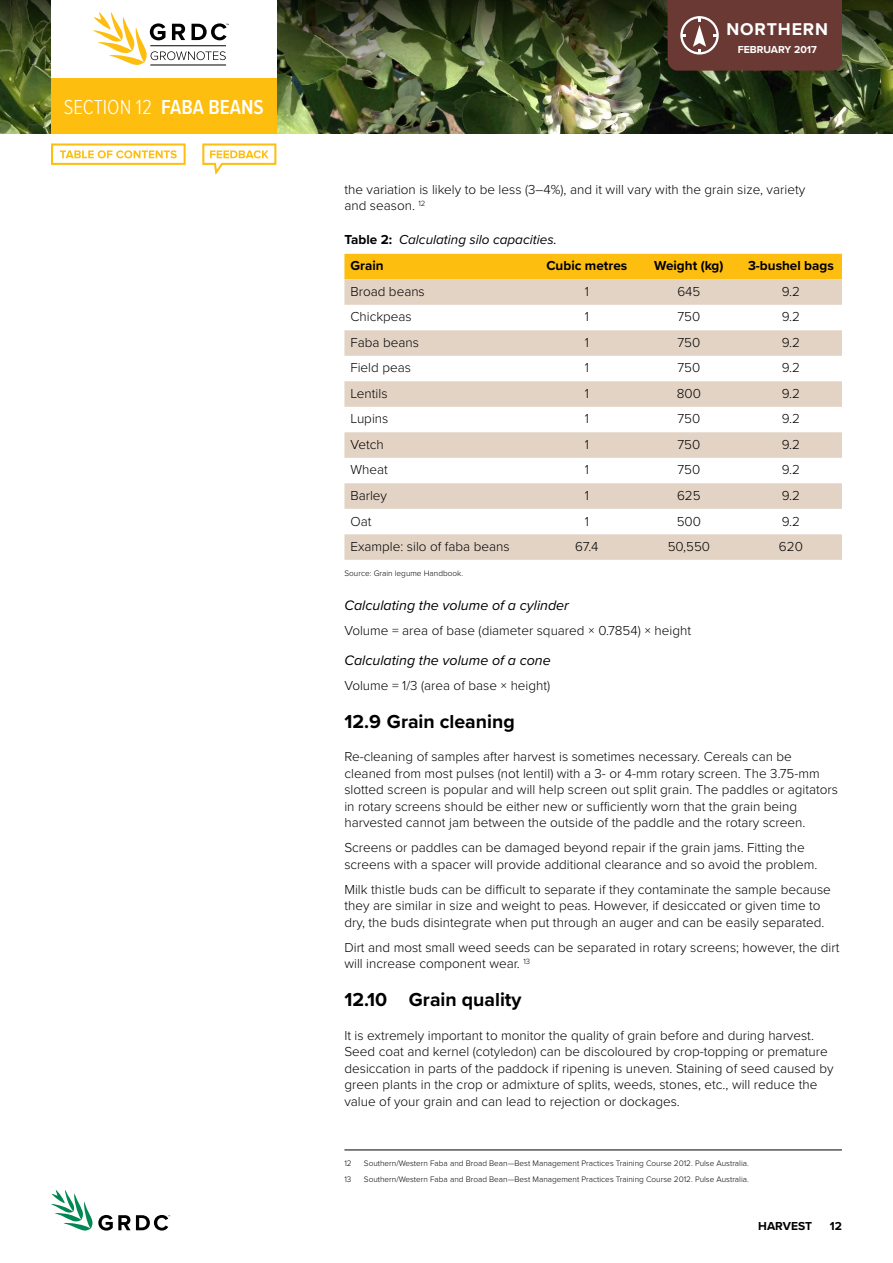
<style>
.page{position:relative;width:893px;height:1263px;background:#fff}
.page>*{position:absolute;margin:0;border:0;box-sizing:border-box;transform-origin:0 0}
.t1{font:300 21px "Proxima Nova Cond";color:#fff}
.t2{font:600 21px "Proxima Nova Cond";color:#fff}
.t3{font:700 19.5px "Proxima Nova";color:#000}
.t4{font:700 17.7px "Proxima Nova";letter-spacing:.05em;color:#fff}
.t5{font:italic 14.25px "Proxima Nova";color:#000}
.t6{font:300 13.5px/16.5px "Proxima Nova";color:#000}
.t7{font:italic 13.5px/26.8px "Proxima Nova";color:#000}
.t8{font:700 13.5px "Proxima Nova";color:#000}
.t9{font:700 12px "Proxima Nova";color:#000}
.t10{font:700 10.5px "Proxima Nova";color:#fff}
.t11{font:300 8.25px "Proxima Nova";color:#000}
.s1{font-weight:600}
.s2{font-weight:700;font-style:normal}
</style>
<div class="page">
<img style="left:0;top:117px;width:893px;height:16px">
<img style="left:0;top:0;width:893px;height:117px">
<svg style="left:51px;top:1190px;width:119px;height:41px"></svg>
<div style="left:51px;top:0;width:225px;height:81px;background:#fff"></div>
<div style="left:51px;top:78px;width:225px;height:55px;background:#febe10"></div>
<svg style="left:51px;top:143px;width:135px;height:22px"></svg>
<svg style="left:202px;top:143px;width:74px;height:32px"></svg>
<div style="left:668px;top:0;width:174px;height:71px;background:#6b3934"></div>
<hr style="left:150px;top:65px;width:76px;height:1px;background:#000">
<svg style="left:93px;top:12px;width:136px;height:53px"></svg>
<div style="left:344px;top:254px;width:498px;height:25px;background:#febe10"></div>
<svg style="left:344px;top:279px;width:498px;height:281px;fill:#e3d3c5"></svg>
<hr style="left:344px;top:1149px;width:498px;height:1px;background:#000">
<h1 class="t1" style="left:64px;top:91px;width:109px">SECTION 12 <span class="s1">FABA</span></h1>
<h1 class="t2" style="left:209px;top:91px;width:12px">BEANS</h1>
<h3 class="t4" style="left:726px;top:19px;width:103px">NORTHERN</h3>
<p class="t10" style="left:738px;top:41px;width:81px">February 2017</p>
<p class="t6" style="left:344px;top:180px;width:462px">the variation is likely to be less (3–4%), and it will vary with the grain size, variety and season. <sup>12</sup></p>
<p class="t7" style="left:350px;top:225px;width:208px;text-indent:-6px"><span class="s2">Table 2:</span> Calculating silo capacities.<br><span class="s2">Grain</span></p>
<p class="t8" style="left:546px;top:256px;width:82px">Cubic metres</p>
<p class="t8" style="left:654px;top:256px;width:71px">Weight (kg)</p>
<p class="t8" style="left:748px;top:256px;width:87px">3-bushel bags</p>
<p class="t6" style="left:350px;top:282px;width:76px">Broad beans</p>
<p class="t6" style="left:585px;top:282px;width:6px">1</p>
<p class="t6" style="left:677px;top:282px;width:25px">645</p>
<p class="t6" style="left:782px;top:282px;width:20px">9.2</p>
<p class="t6" style="left:350px;top:308px;width:63px">Chickpeas</p>
<p class="t6" style="left:585px;top:308px;width:6px">1</p>
<p class="t6" style="left:677px;top:308px;width:24px">750</p>
<p class="t6" style="left:782px;top:308px;width:20px">9.2</p>
<p class="t6" style="left:350px;top:333px;width:70px">Faba beans</p>
<p class="t6" style="left:585px;top:333px;width:6px">1</p>
<p class="t6" style="left:677px;top:333px;width:24px">750</p>
<p class="t6" style="left:782px;top:333px;width:20px">9.2</p>
<p class="t6" style="left:350px;top:359px;width:62px">Field peas</p>
<p class="t6" style="left:585px;top:359px;width:6px">1</p>
<p class="t6" style="left:677px;top:359px;width:24px">750</p>
<p class="t6" style="left:782px;top:359px;width:20px">9.2</p>
<p class="t6" style="left:350px;top:384px;width:39px">Lentils</p>
<p class="t6" style="left:585px;top:384px;width:6px">1</p>
<p class="t6" style="left:677px;top:384px;width:26px">800</p>
<p class="t6" style="left:782px;top:384px;width:20px">9.2</p>
<p class="t6" style="left:350px;top:410px;width:39px">Lupins</p>
<p class="t6" style="left:585px;top:410px;width:6px">1</p>
<p class="t6" style="left:677px;top:410px;width:24px">750</p>
<p class="t6" style="left:782px;top:410px;width:20px">9.2</p>
<p class="t6" style="left:350px;top:435px;width:35px">Vetch</p>
<p class="t6" style="left:585px;top:435px;width:6px">1</p>
<p class="t6" style="left:677px;top:435px;width:24px">750</p>
<p class="t6" style="left:782px;top:435px;width:20px">9.2</p>
<p class="t6" style="left:350px;top:461px;width:39px">Wheat</p>
<p class="t6" style="left:585px;top:461px;width:6px">1</p>
<p class="t6" style="left:677px;top:461px;width:24px">750</p>
<p class="t6" style="left:782px;top:461px;width:20px">9.2</p>
<p class="t6" style="left:350px;top:486px;width:38px">Barley</p>
<p class="t6" style="left:585px;top:486px;width:6px">1</p>
<p class="t6" style="left:677px;top:486px;width:25px">625</p>
<p class="t6" style="left:782px;top:486px;width:20px">9.2</p>
<p class="t6" style="left:350px;top:512px;width:23px">Oat</p>
<p class="t6" style="left:585px;top:512px;width:6px">1</p>
<p class="t6" style="left:677px;top:512px;width:26px">500</p>
<p class="t6" style="left:782px;top:512px;width:20px">9.2</p>
<p class="t6" style="left:350px;top:537px;width:161px">Example: silo of faba beans</p>
<p class="t6" style="left:575px;top:537px;width:25px">67.4</p>
<p class="t6" style="left:668px;top:537px;width:44px">50,550</p>
<p class="t6" style="left:779px;top:537px;width:25px">620</p>
<p class="t11" style="left:344px;top:567px;width:120px">Source: Grain legume Handbook.</p>
<p class="t5" style="left:344px;top:595px;width:226px">Calculating the volume of a cylinder</p>
<p class="t6" style="left:344px;top:622px;width:348px">Volume = area of base (diameter squared × 0.7854) × height</p>
<p class="t5" style="left:344px;top:649px;width:208px">Calculating the volume of a cone</p>
<p class="t6" style="left:344px;top:676px;width:207px">Volume = 1/3 (area of base × height)</p>
<h2 class="t3" style="left:344px;top:707px;width:172px">12.9 Grain cleaning</h2>
<p class="t6" style="left:344px;top:748px;width:495px">Re-cleaning of samples after harvest is sometimes necessary. Cereals can be cleaned from most pulses (not lentil) with a 3- or 4-mm rotary screen. The 3.75-mm slotted screen is popular and will help screen out split grain. The paddles or agitators in rotary screens should be either new or sufficiently worn that the grain being harvested cannot jam between the outside of the paddle and the rotary screen.</p>
<p class="t6" style="left:344px;top:839px;width:474px">Screens or paddles can be damaged beyond repair if the grain jams. Fitting the screens with a spacer will provide additional clearance and so avoid the problem.</p>
<p class="t6" style="left:344px;top:880px;width:488px">Milk thistle buds can be difficult to separate if they contaminate the sample because they are similar in size and weight to peas. However, if desiccated or given time to dry, the buds disintegrate when put through an auger and can be easily separated.</p>
<p class="t6" style="left:344px;top:938px;width:497px">Dirt and most small weed seeds can be separated in rotary screens; however, the dirt will increase component wear. <sup>13</sup></p>
<h2 class="t3" style="left:344px;top:985px;width:179px">12.10 Grain quality</h2>
<p class="t6" style="left:344px;top:1026px;width:491px">It is extremely important to monitor the quality of grain before and during harvest.<br>Seed coat and kernel (cotyledon) can be discoloured by crop-topping or premature desiccation in parts of the paddock if ripening is uneven. Staining of seed caused by green plants in the crop or admixture of splits, weeds, stones, etc., will reduce the value of your grain and can lead to rejection or dockages.</p>
<p class="t11" style="left:344px;top:1157px;width:9px">12</p>
<p class="t11" style="left:364px;top:1157px;width:386px">Southern/Western Faba and Broad Bean—Best Management Practices Training Course 2012. Pulse Australia.</p>
<p class="t11" style="left:344px;top:1173px;width:9px">13</p>
<p class="t11" style="left:364px;top:1173px;width:386px">Southern/Western Faba and Broad Bean—Best Management Practices Training Course 2012. Pulse Australia.</p>
<p class="t9" style="left:758px;top:1217px;width:55px">harvest</p>
<p class="t9" style="left:830px;top:1217px;width:14px">12</p>
</div>
